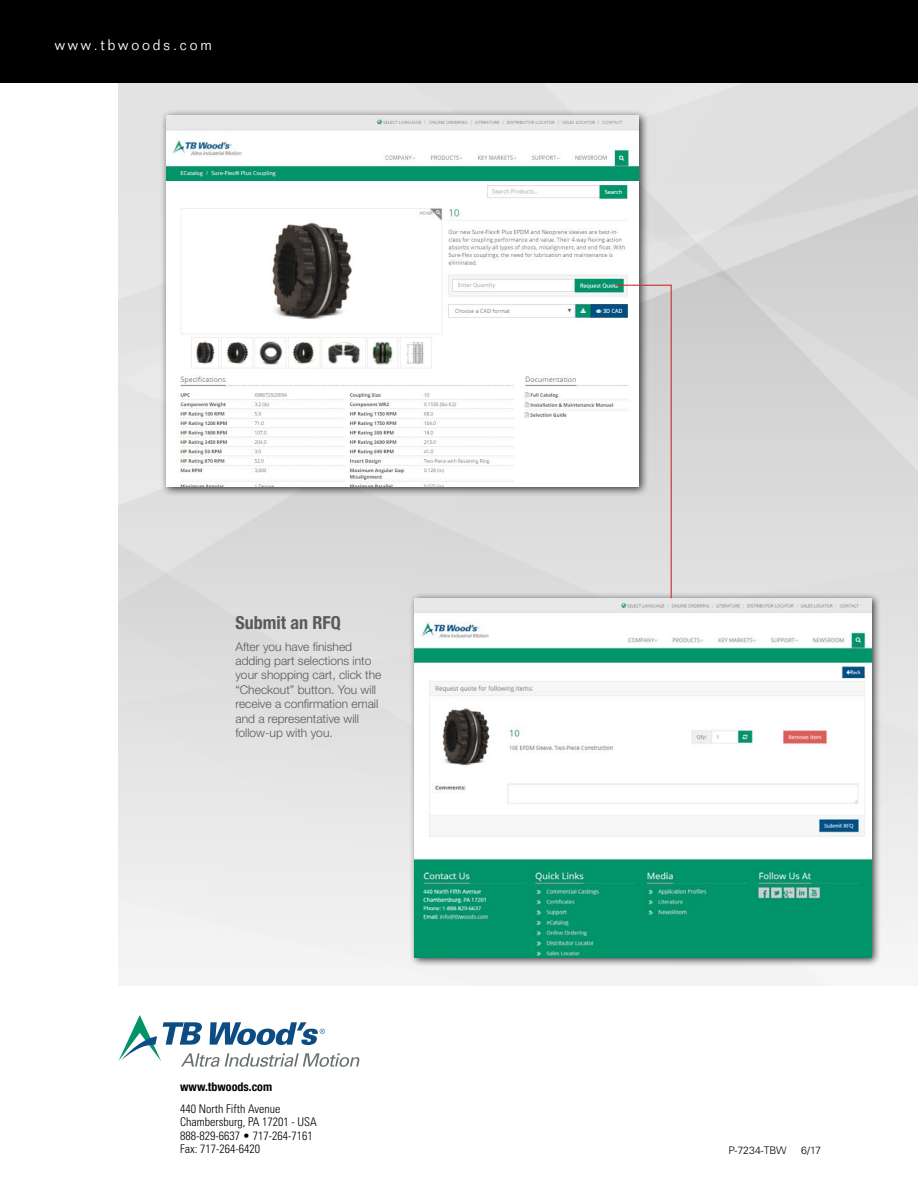
<style>
.page{position:relative;width:918px;height:1188px;background:#fff}
.page>*{position:absolute;margin:0;border:0;box-sizing:border-box;transform-origin:0 0}
.t1{font:700 condensed 18px "Helvetica Neue LT Std";color:#58595b}
.t2{font:300 15px "Folio Std";letter-spacing:.2em;color:#fff;scale:.94 1}
.t3{font:300 12px/14.4px "Helvetica Neue LT Std";color:#58595b}
.t4{font:300 condensed 12px "Univers LT Std";color:#000}
.t5{font:700 condensed 12px "Helvetica Neue LT Std";color:#000}
.t6{font:300 10.5px "Univers LT Std";color:#000}
</style>
<div class="page">
<img style="left:118px;top:82px;width:800px;height:904px">
<div style="left:0;top:0;width:918px;height:82px;background:#000"></div>
<div style="left:409px;top:593px;width:473px;height:374px;background:#000;opacity:.75"></div>
<img style="left:415px;top:598px;width:457px;height:359px">
<div style="left:160px;top:110px;width:489px;height:386px;background:#000;opacity:.75"></div>
<img style="left:166px;top:116px;width:473px;height:370px">
<svg style="left:118px;top:1015px;width:241px;height:52px"></svg>
<svg style="left:614px;top:284px;width:58px;height:315px"></svg>
<p class="t2" style="left:55px;top:36px;width:169px">www.tbwoods.com</p>
<p class="t1" style="left:235px;top:612px;width:107px">Submit an RFQ</p>
<p class="t3" style="left:235px;top:639px;width:148px">After you have finished adding part selections into your shopping cart, click the “Checkout” button. You will receive a confirmation email and a representative will follow-up with you.</p>
<p class="t5" style="left:180px;top:1080px;width:93px">www.tbwoods.com</p>
<p class="t4" style="left:180px;top:1102px;width:102px">440 North Fifth Avenue</p>
<p class="t4" style="left:180px;top:1115px;width:138px">Chambersburg, PA 17201 - USA</p>
<p class="t4" style="left:180px;top:1129px;width:134px">888-829-6637 • 717-264-7161</p>
<p class="t4" style="left:180px;top:1142px;width:81px">Fax: 717-264-6420</p>
<p class="t6" style="left:729px;top:1144px;width:60px">P-7234-TBW</p>
<p class="t6" style="left:801px;top:1144px;width:21px">6/17</p>
</div>
